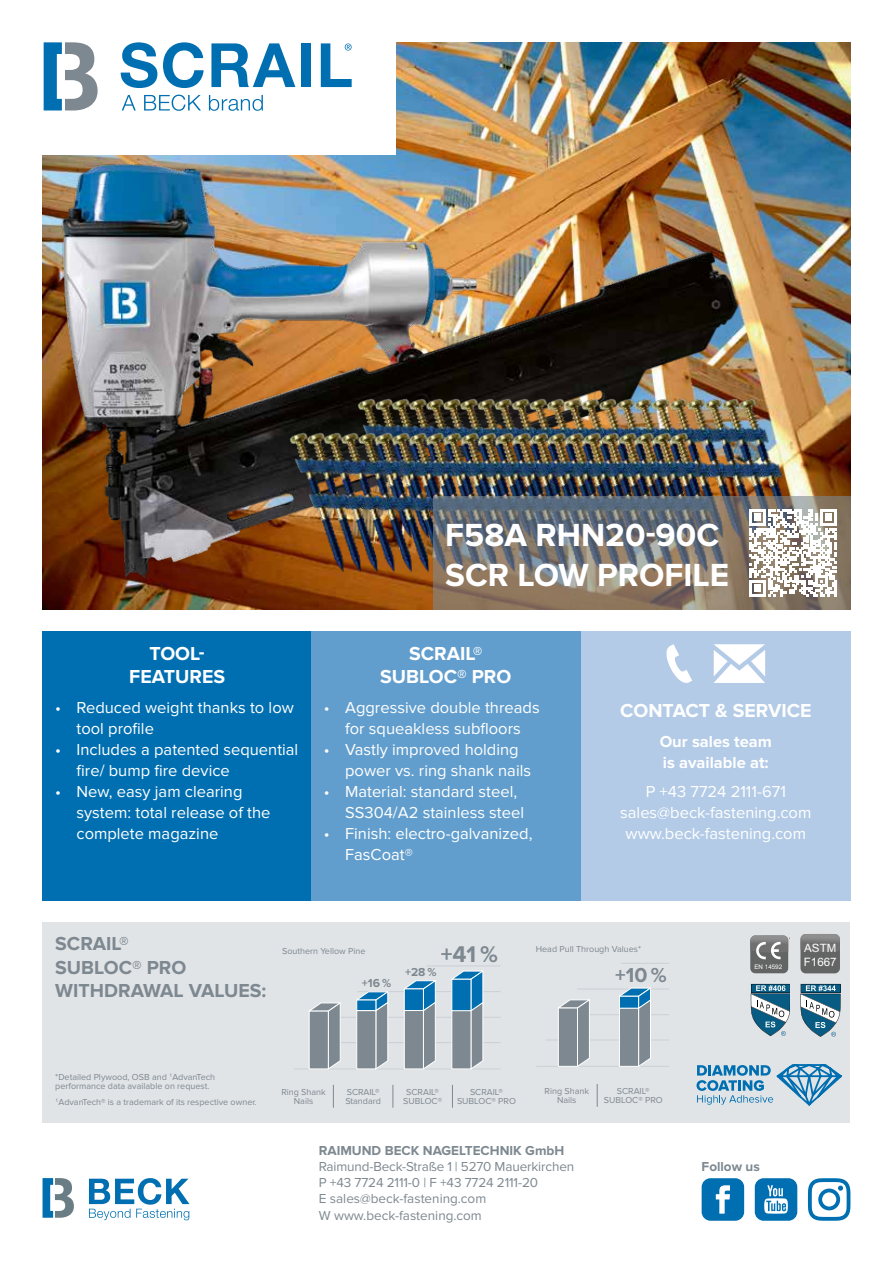
<style>
.page{position:relative;width:893px;height:1263px;background:#fff}
.page>*{position:absolute;margin:0;border:0;box-sizing:border-box;transform-origin:0 0}
.t1{font:700 33.15px/39.8px "Proxima Nova";color:#fff}
.t2{font:700 23.55px "Proxima Nova";color:#7d8890}
.t3{font:700 21px "Proxima Nova";color:#7d8890}
.t4{font:700 19.5px/23.4px "Proxima Nova";color:#fff;text-align:center}
.t5{font:700 19.5px/23.4px "Proxima Nova";color:#7d8890}
.t6{font:16.5px/21px "Proxima Nova";color:#fff}
.t7{font:700 16.5px/21px "Proxima Nova";color:#fff}
.t8{font:13.5px/16.2px "Proxima Nova";letter-spacing:-.01em;color:#7d8890}
.t9{font:700 13.5px "Proxima Nova";color:#7d8890}
.t10{font:700 12px "Proxima Nova";color:#7d8890}
.t11{font:11.55px "Arial";color:#fff}
.t12{font:9px/9px "Proxima Nova";color:#7d8890;text-align:center}
.t13{font:6.3px "Arial";color:#fff}
</style>
<div class="page">
<img style="left:43px;top:43px;width:807px;height:566px">
<div style="left:43px;top:631px;width:269px;height:270px;background:#006fb1"></div>
<div style="left:43px;top:922px;width:807px;height:201px;background:#e1e4e7"></div>
<div style="left:312px;top:631px;width:269px;height:270px;background:#629ecd"></div>
<div style="left:581px;top:631px;width:269px;height:270px;background:#b3cbe6"></div>
<img style="left:55px;top:159px;width:687px;height:423px">
<svg style="left:89px;top:1178px;width:100px;height:42px"></svg>
<svg style="left:43px;top:1178px;width:31px;height:40px"></svg>
<img style="left:350px;top:384px;width:451px;height:112px">
<img style="left:283px;top:418px;width:451px;height:164px">
<svg style="left:432px;top:496px;width:418px;height:114px;background:#7a756f"></svg>
<svg style="left:749px;top:509px;width:88px;height:87px"></svg>
<hr style="left:834px;top:580px;width:3px;height:16px;background:#fff">
<svg style="left:666px;top:644px;width:26px;height:39px"></svg>
<svg style="left:713px;top:644px;width:52px;height:39px"></svg>
<div style="left:0;top:0;width:395px;height:154px;background:#fff"></div>
<svg style="left:122px;top:95px;width:14px;height:15px"></svg>
<svg style="left:144px;top:95px;width:57px;height:16px"></svg>
<svg style="left:209px;top:95px;width:54px;height:16px"></svg>
<svg style="left:121px;top:42px;width:36px;height:46px"></svg>
<svg style="left:163px;top:42px;width:41px;height:46px"></svg>
<svg style="left:211px;top:43px;width:84px;height:44px"></svg>
<div style="left:301px;top:43px;width:10px;height:44px;background:#006fb1"></div>
<svg style="left:321px;top:43px;width:31px;height:44px"></svg>
<svg style="left:44px;top:42px;width:54px;height:68px"></svg>
<svg style="left:702px;top:1178px;width:42px;height:43px;background:#2a86bd"></svg>
<svg style="left:755px;top:1178px;width:42px;height:43px;background:#398fc2"></svg>
<svg style="left:808px;top:1178px;width:42px;height:43px"></svg>
<div style="left:750px;top:935px;width:38px;height:38px;background:#636464;border-radius:5px"></div>
<img style="left:750px;top:935px;width:38px;height:17px">
<svg style="left:756px;top:942px;width:24px;height:17px"></svg>
<div style="left:800px;top:934px;width:40px;height:39px;background:#636464;border-radius:5px"></div>
<img style="left:801px;top:934px;width:39px;height:17px">
<img style="left:804px;top:943px;width:31px;height:9px">
<svg style="left:800px;top:984px;width:40px;height:53px"></svg>
<svg style="left:751px;top:984px;width:39px;height:52px"></svg>
<svg style="left:696px;top:1064px;width:146px;height:41px"></svg>
<hr style="left:621px;top:963px;width:48px;height:1px;background:#7d8890">
<hr style="left:577px;top:988px;width:92px;height:1px;background:#7d8890">
<hr style="left:562px;top:1014px;width:107px;height:1px;background:#7d8890">
<hr style="left:546px;top:1039px;width:123px;height:1px;background:#7d8890">
<hr style="left:536px;top:1066px;width:133px;height:1px;background:#7d8890">
<svg style="left:597px;top:1084px;width:1px;height:23px"></svg>
<svg style="left:557px;top:999px;width:34px;height:68px"></svg>
<div style="left:558px;top:1008px;width:19px;height:58px;background:#7d8890"></div>
<div style="left:558px;top:1008px;width:20px;height:58px;border:1px solid #fff"></div>
<svg style="left:618px;top:987px;width:34px;height:80px;background:#8c9eaa"></svg>
<div style="left:619px;top:996px;width:20px;height:12px;background:#006fb1"></div>
<div style="left:619px;top:996px;width:20px;height:12px;border:1px solid #fff"></div>
<hr style="left:426px;top:965px;width:74px;height:1px;background:#7d8890">
<hr style="left:358px;top:991px;width:142px;height:1px;background:#7d8890">
<hr style="left:334px;top:1017px;width:166px;height:1px;background:#7d8890">
<hr style="left:309px;top:1042px;width:191px;height:1px;background:#7d8890">
<hr style="left:294px;top:1068px;width:206px;height:1px;background:#7d8890">
<svg style="left:333px;top:1085px;width:1px;height:23px"></svg>
<svg style="left:393px;top:1085px;width:1px;height:23px"></svg>
<svg style="left:452px;top:1085px;width:1px;height:23px"></svg>
<svg style="left:403px;top:980px;width:34px;height:89px"></svg>
<div style="left:404px;top:989px;width:19px;height:21px;background:#006fb1"></div>
<div style="left:404px;top:989px;width:20px;height:22px;border:1px solid #fff"></div>
<svg style="left:450px;top:970px;width:34px;height:99px"></svg>
<div style="left:452px;top:979px;width:19px;height:32px;background:#006fb1"></div>
<div style="left:452px;top:979px;width:19px;height:32px;border:1px solid #fff"></div>
<svg style="left:308px;top:1002px;width:34px;height:67px"></svg>
<div style="left:309px;top:1011px;width:19px;height:58px;background:#7d8890"></div>
<div style="left:309px;top:1011px;width:20px;height:58px;border:1px solid #fff"></div>
<svg style="left:355px;top:991px;width:34px;height:78px"></svg>
<div style="left:357px;top:1000px;width:19px;height:10px;background:#006fb1"></div>
<div style="left:356px;top:1000px;width:20px;height:11px;border:1px solid #fff"></div>
<p class="t4" style="left:129px;top:642px;width:97px">TOOL-<br>FEATURES</p>
<p class="t6" style="left:77px;top:697px;width:219px;text-indent:-21px">• Reduced weight thanks to low tool profile</p>
<p class="t6" style="left:77px;top:739px;width:223px;text-indent:-21px">• Includes a patented sequential fire/ bump fire device</p>
<p class="t6" style="left:77px;top:781px;width:196px;text-indent:-21px">• New, easy jam clearing system: total release of the complete magazine</p>
<h1 class="t1" style="left:445px;top:516px;width:285px">F58A RHN20-90C<br>SCR LOW PROFILE</h1>
<p class="t4" style="left:380px;top:642px;width:133px">SCRAIL®<br>SUBLOC® PRO</p>
<p class="t6" style="left:324px;top:697px;width:217px;text-align:center">• Aggressive double threads for squeakless subfloors</p>
<p class="t6" style="left:345px;top:739px;width:187px;text-indent:-21px">• Vastly improved holding power vs. ring shank nails</p>
<p class="t6" style="left:345px;top:781px;width:180px;text-indent:-21px">• Material: standard steel,<br>SS304/A2 stainless steel</p>
<p class="t6" style="left:345px;top:823px;width:189px;text-indent:-21px">• Finish: electro-galvanized,<br>FasCoat®</p>
<p class="t4" style="left:620px;top:699px;width:193px">CONTACT &amp; SERVICE</p>
<p class="t7" style="left:660px;top:731px;width:114px">Our sales team is available at:</p>
<p class="t6" style="left:620px;top:781px;width:193px;text-align:center">P +43 7724 2111-671 sales@beck-fastening.com www.beck-fastening.com</p>
<p class="t5" style="left:55px;top:932px;width:213px">SCRAIL®<br>SUBLOC® PRO<br>WITHDRAWAL VALUES:</p>
<p class="t12" style="left:282px;top:947px;width:85px">Southern Yellow Pine</p>
<p class="t10" style="left:362px;top:976px;width:31px">+16 %</p>
<h2 class="t2" style="left:441px;top:941px;width:59px">+41 %</h2>
<p class="t10" style="left:405px;top:965px;width:33px">+28 %</p>
<p class="t12" style="left:536px;top:944px;width:107px">Head Pull Through Values*</p>
<p class="t3" style="left:615px;top:963px;width:53px">+10 %</p>
<p class="t12" style="left:55px;top:1072px;width:161px;text-align:left">*Detailed Plywood, OSB and <sup>1</sup>AdvanTech performance data available on request.</p>
<p class="t12" style="left:55px;top:1097px;width:203px"><sup>1</sup>AdvanTech® is a trademark of its respective owner.</p>
<p class="t12" style="left:281px;top:1088px;width:46px">Ring Shank<br>Nails</p>
<p class="t12" style="left:345px;top:1088px;width:37px;text-align:left">SCRAIL®<br>Standard</p>
<p class="t12" style="left:403px;top:1088px;width:40px">SCRAIL®<br>SUBLOC®</p>
<p class="t12" style="left:457px;top:1088px;width:60px">SCRAIL®<br>SUBLOC® PRO</p>
<p class="t12" style="left:545px;top:1087px;width:46px">Ring Shank<br>Nails</p>
<p class="t12" style="left:604px;top:1087px;width:60px">SCRAIL®<br>SUBLOC® PRO</p>
<p class="t9" style="left:319px;top:1142px;width:247px">RAIMUND BECK NAGELTECHNIK GmbH</p>
<p class="t8" style="left:319px;top:1158px;width:257px">Raimund-Beck-Straße 1 | 5270 Mauerkirchen P +43 7724 2111-0 | F +43 7724 2111-20<br>E sales@beck-fastening.com<br>W www.beck-fastening.com</p>
<p class="t13" style="left:754px;top:963px;width:29px">EN 14592</p>
<p class="t11" style="left:804px;top:940px;width:34px">ASTM</p>
<p class="t11" style="left:804px;top:954px;width:34px">F1667</p>
<p class="t9" style="left:702px;top:1159px;width:60px">Follow us</p>
</div>
